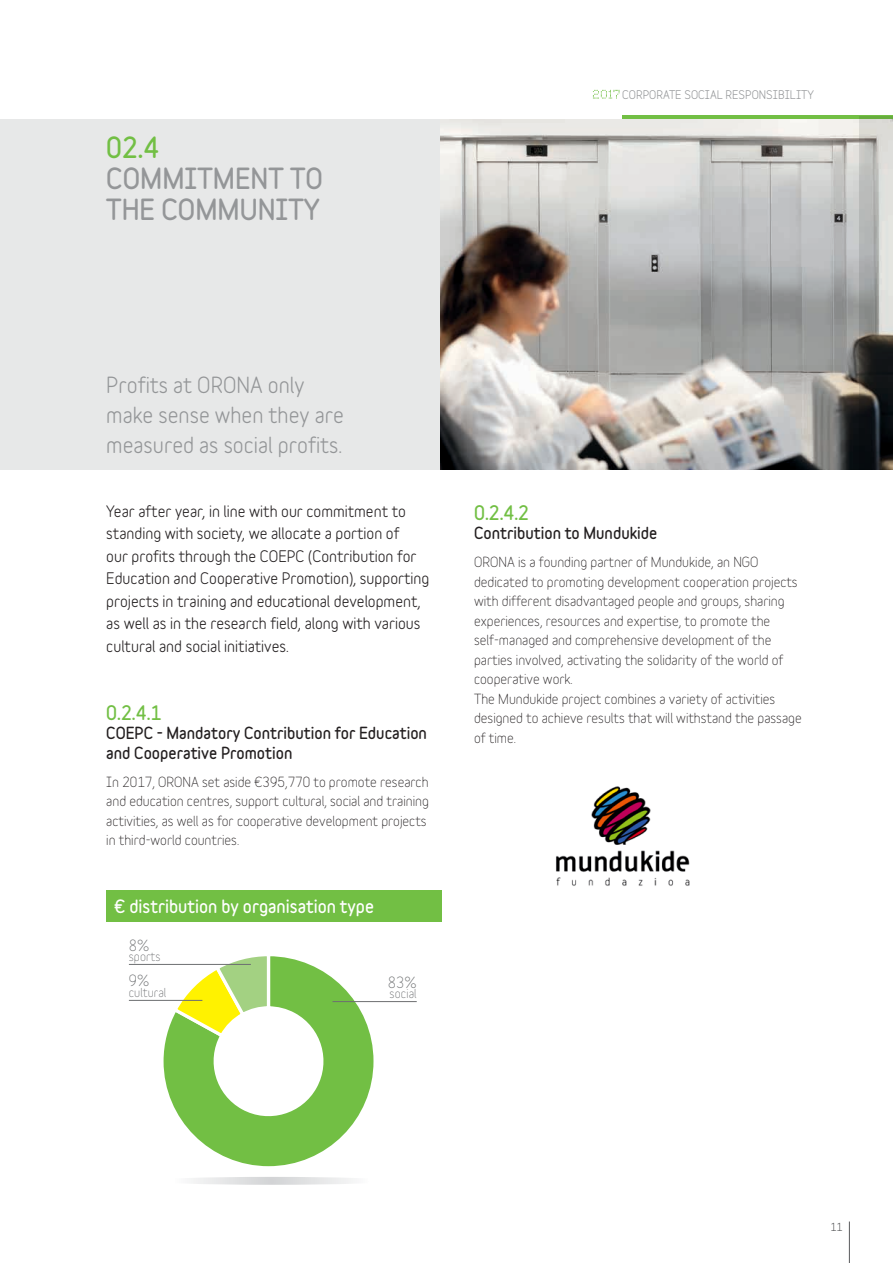
<style>
.page{position:relative;width:893px;height:1263px;background:#fff}
.page>*{position:absolute;margin:0;border:0;box-sizing:border-box;transform-origin:0 0}
.t1{font:900 26.1px/31.3px "Variable";color:#949698}
.t2{font:900 26.1px "Variable";color:#72bf44}
.t3{font:700 21px/30px "Variable";color:#949698}
.t4{font:900 18px "Variable";color:#72bf44}
.t5{font:900 16.5px "Variable";color:#fff}
.t6{font:700 15px/22.5px "Variable";color:#231f20}
.t7{font:900 15px/19.5px "Variable";color:#231f20}
.t8{font:15px "Variable";color:#6d6f71}
.t9{font:13.5px/19.5px "Variable";color:#231f20}
.t10{font:12px "Variable";color:#6d6f71}
.t11{font:700 11.25px "Variable";color:#949698}
.t12{font:700 10.5px "Variable";color:#58595b}
</style>
<div class="page">
<div style="left:0;top:119px;width:440px;height:351px;background:#e7e8e8"></div>
<hr style="left:849px;top:1221px;width:1px;height:42px;background:#58595b">
<hr style="left:623px;top:115px;width:270px;height:4px;background:#72bf44">
<img style="left:440px;top:119px;width:419px;height:351px">
<svg style="left:859px;top:117px;width:34px;height:353px;background:#838482"></svg>
<svg style="left:191px;top:1177px;width:162px;height:8px"></svg>
<svg style="left:159px;top:956px;width:219px;height:211px"></svg>
<svg style="left:171px;top:956px;width:101px;height:84px"></svg>
<div style="left:106px;top:890px;width:336px;height:32px;background:#72bf44"></div>
<hr style="left:333px;top:1001px;width:84px;height:1px;background:#6d6f71">
<hr style="left:129px;top:1000px;width:73px;height:1px;background:#6d6f71">
<hr style="left:129px;top:964px;width:122px;height:1px;background:#6d6f71">
<svg style="left:593px;top:90px;width:26px;height:9px"></svg>
<img style="left:556px;top:786px;width:134px;height:100px">
<h1 class="t2" style="left:106px;top:127px;width:55px">02.4</h1>
<h1 class="t1" style="left:106px;top:162px;width:218px">COMMITMENT TO<br>THE COMMUNITY</h1>
<p class="t11" style="left:622px;top:85px;width:193px">CORPORATE SOCIAL RESPONSIBILITY</p>
<h2 class="t3" style="left:106px;top:367px;width:239px">Profits at ORONA only make sense when they are measured as social profits.</h2>
<p class="t6" style="left:106px;top:498px;width:325px">Year after year, in line with our commitment to standing with society, we allocate a portion of<br>our profits through the COEPC (Contribution for Education and Cooperative Promotion), supporting projects in training and educational development, as well as in the research field, along with various cultural and social initiatives.</p>
<h3 class="t4" style="left:106px;top:698px;width:57px">0.2.4.1</h3>
<p class="t7" style="left:106px;top:723px;width:322px">COEPC - Mandatory Contribution for Education and Cooperative Promotion</p>
<p class="t9" style="left:106px;top:771px;width:324px">In 2017, ORONA set aside €395,770 to promote research and education centres, support cultural, social and training activities, as well as for cooperative development projects in third-world countries.</p>
<p class="t5" style="left:115px;top:893px;width:261px">€ distribution by organisation type</p>
<p class="t8" style="left:129px;top:933px;width:22px">8%</p>
<p class="t10" style="left:129px;top:947px;width:33px">sports</p>
<p class="t8" style="left:129px;top:969px;width:22px">9%</p>
<p class="t10" style="left:129px;top:983px;width:39px">cultural</p>
<p class="t8" style="left:388px;top:971px;width:30px">83%</p>
<p class="t10" style="left:389px;top:984px;width:29px">social</p>
<h3 class="t4" style="left:474px;top:499px;width:57px">0.2.4.2</h3>
<p class="t7" style="left:474px;top:523px;width:185px">Contribution to Mundukide</p>
<p class="t9" style="left:474px;top:551px;width:329px">ORONA is a founding partner of Mundukide, an NGO dedicated to promoting development cooperation projects with different disadvantaged people and groups, sharing experiences, resources and expertise, to promote the self-managed and comprehensive development of the parties involved, activating the solidarity of the world of cooperative work.<br>The Mundukide project combines a variety of activities designed to achieve results that will withstand the passage of time.</p>
<p class="t12" style="left:830px;top:1218px;width:14px">11</p>
</div>
